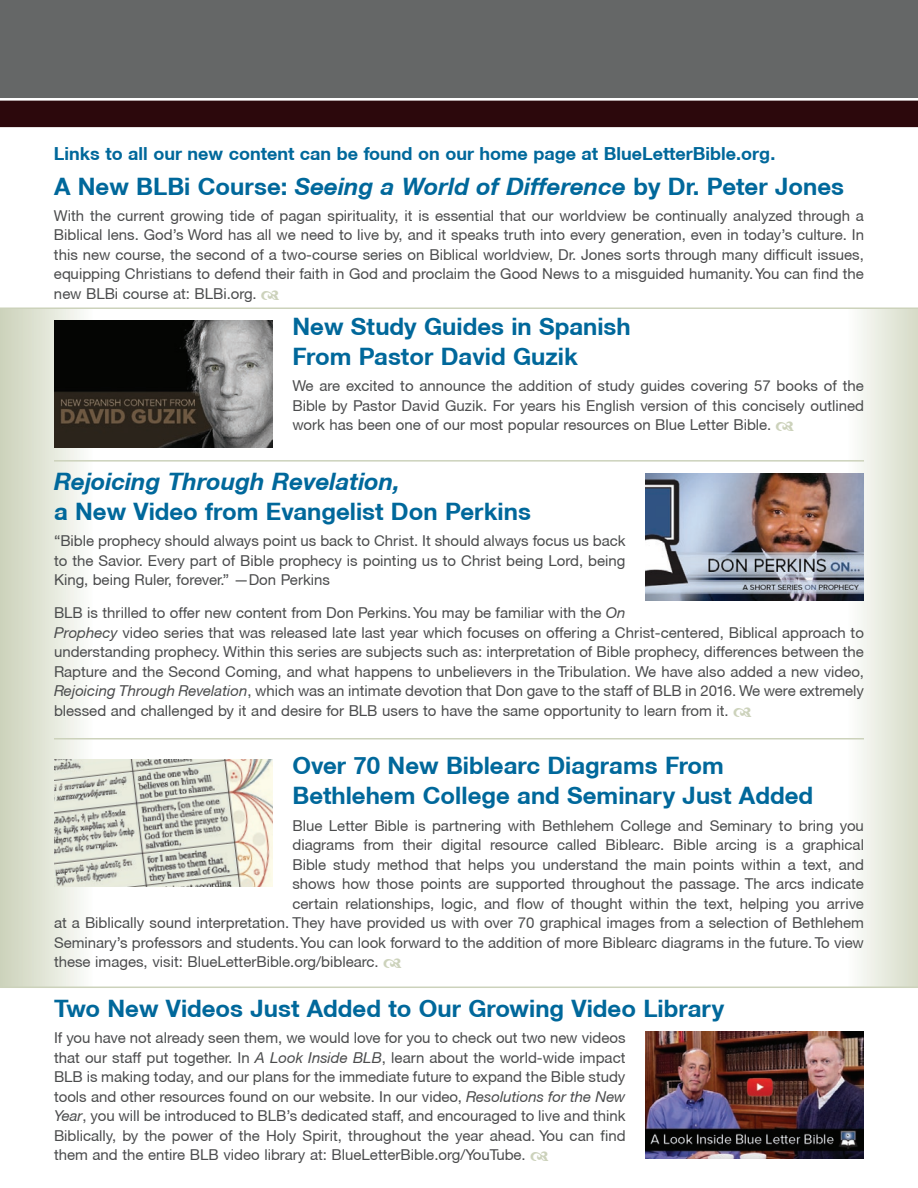
<style>
.page{position:relative;width:918px;height:1188px;background:#fff}
.page>*{position:absolute;margin:0;border:0;box-sizing:border-box;transform-origin:0 0}
.t1{font:700 24px/30px "Helvetica Neue CE";color:#00689b}
.t2{font:italic 700 24px "Helvetica Neue CE";color:#00689b}
.t3{font:700 18px "Helvetica Neue CE";color:#00689b}
.t4{font:15px/19.5px "Helvetica Neue CE";color:#4b4c4d;text-align:justify}
.s1{font-style:italic}
</style>
<div class="page">
<div style="left:847px;top:309px;width:71px;height:679px;background:linear-gradient(to right,#fdfefd,#d5dac6)"></div>
<hr style="left:0;top:843px;width:1px;height:345px;background:#00689b">
<div style="left:0;top:308px;width:93px;height:680px;background:linear-gradient(to right,#cbd1b9,#fcfdfb)"></div>
<svg style="left:0;top:0;width:918px;height:127px;background:#5c5657"></svg>
<hr style="left:0;top:308px;width:918px;height:1px;background:#ccd2bb">
<hr style="left:0;top:987px;width:918px;height:1px;background:#ccd2bb">
<hr style="left:54px;top:738px;width:810px;height:2px;background:#ccd2bb">
<hr style="left:54px;top:460px;width:810px;height:2px;background:#ccd2bb">
<svg style="left:0;top:811px;width:1px;height:45px"></svg>
<img style="left:646px;top:1032px;width:218px;height:127px">
<img style="left:646px;top:473px;width:218px;height:127px">
<img style="left:54px;top:320px;width:218px;height:128px">
<img style="left:54px;top:759px;width:218px;height:127px">
<p class="t3" style="left:54px;top:142px;width:723px">Links to all our new content can be found on our home page at BlueLetterBible.org.</p>
<h1 class="t1" style="left:54px;top:172px;width:792px">A New BLBi Course: <span class="s1">Seeing a World of Difference</span> by Dr. Peter Jones</h1>
<p class="t4" style="left:54px;top:206px;width:812px">With the current growing tide of pagan spirituality, it is essential that our worldview be continually analyzed through a Biblical lens. God’s Word has all we need to live by, and it speaks truth into every generation, even in today’s culture. In this new course, the second of a two-course series on Biblical worldview, Dr. Jones sorts through many difficult issues, equipping Christians to defend their faith in God and proclaim the Good News to a misguided humanity. You can find the new BLBi course at: BLBi.org.</p>
<h1 class="t1" style="left:292px;top:312px;width:340px">New Study Guides in Spanish<br>From Pastor David Guzik</h1>
<p class="t4" style="left:292px;top:376px;width:573px">We are excited to announce the addition of study guides covering 57 books of the Bible by Pastor David Guzik. For years his English version of this concisely outlined work has been one of our most popular resources on Blue Letter Bible.</p>
<h1 class="t2" style="left:54px;top:467px;width:348px">Rejoicing Through Revelation,</h1>
<h1 class="t1" style="left:54px;top:497px;width:478px">a New Video from Evangelist Don Perkins</h1>
<p class="t4" style="left:54px;top:531px;width:573px">“Bible prophecy should always point us back to Christ. It should always focus us back to the Savior. Every part of Bible prophecy is pointing us to Christ being Lord, being King, being Ruler, forever.” —Don Perkins</p>
<p class="t4" style="left:54px;top:603px;width:812px;text-align:left">BLB is thrilled to offer new content from Don Perkins. You may be familiar with the <span class="s1">On<br>Prophecy</span> video series that was released late last year which focuses on offering a Christ-centered, Biblical approach to understanding prophecy. Within this series are subjects such as: interpretation of Bible prophecy, differences between the Rapture and the Second Coming, and what happens to unbelievers in the Tribulation. We have also added a new video, <span class="s1">Rejoicing Through Revelation</span>, which was an intimate devotion that Don gave to the staff of BLB in 2016. We were extremely blessed and challenged by it and desire for BLB users to have the same opportunity to learn from it.</p>
<h1 class="t1" style="left:292px;top:751px;width:522px">Over 70 New Biblearc Diagrams From<br>Bethlehem College and Seminary Just Added</h1>
<p class="t4" style="left:292px;top:816px;width:573px">Blue Letter Bible is partnering with Bethlehem College and Seminary to bring you</p>
<p class="t4" style="left:292px;top:835px;width:573px">diagrams from their digital resource called Biblearc. Bible arcing is a graphical</p>
<p class="t4" style="left:292px;top:855px;width:573px">Bible study method that helps you understand the main points within a text, and</p>
<p class="t4" style="left:292px;top:874px;width:573px">shows how those points are supported throughout the passage. The arcs indicate</p>
<p class="t4" style="left:292px;top:894px;width:573px">certain relationships, logic, and flow of thought within the text, helping you arrive</p>
<p class="t4" style="left:54px;top:913px;width:811px">at a Biblically sound interpretation. They have provided us with over 70 graphical images from a selection of Bethlehem</p>
<p class="t4" style="left:54px;top:933px;width:811px">Seminary’s professors and students. You can look forward to the addition of more Biblearc diagrams in the future. To view</p>
<p class="t4" style="left:54px;top:952px;width:326px">these images, visit: BlueLetterBible.org/biblearc.</p>
<h1 class="t1" style="left:54px;top:994px;width:672px">Two New Videos Just Added to Our Growing Video Library</h1>
<p class="t4" style="left:54px;top:1028px;width:573px">If you have not already seen them, we would love for you to check out two new videos that our staff put together. In <span class="s1">A Look Inside BLB</span>, learn about the world-wide impact BLB is making today, and our plans for the immediate future to expand the Bible study tools and other resources found on our website. In our video, <span class="s1">Resolutions for the New Year</span>, you will be introduced to BLB’s dedicated staff, and encouraged to live and think Biblically, by the power of the Holy Spirit, throughout the year ahead. You can find them and the entire BLB video library at: BlueLetterBible.org/YouTube.</p>
</div>
